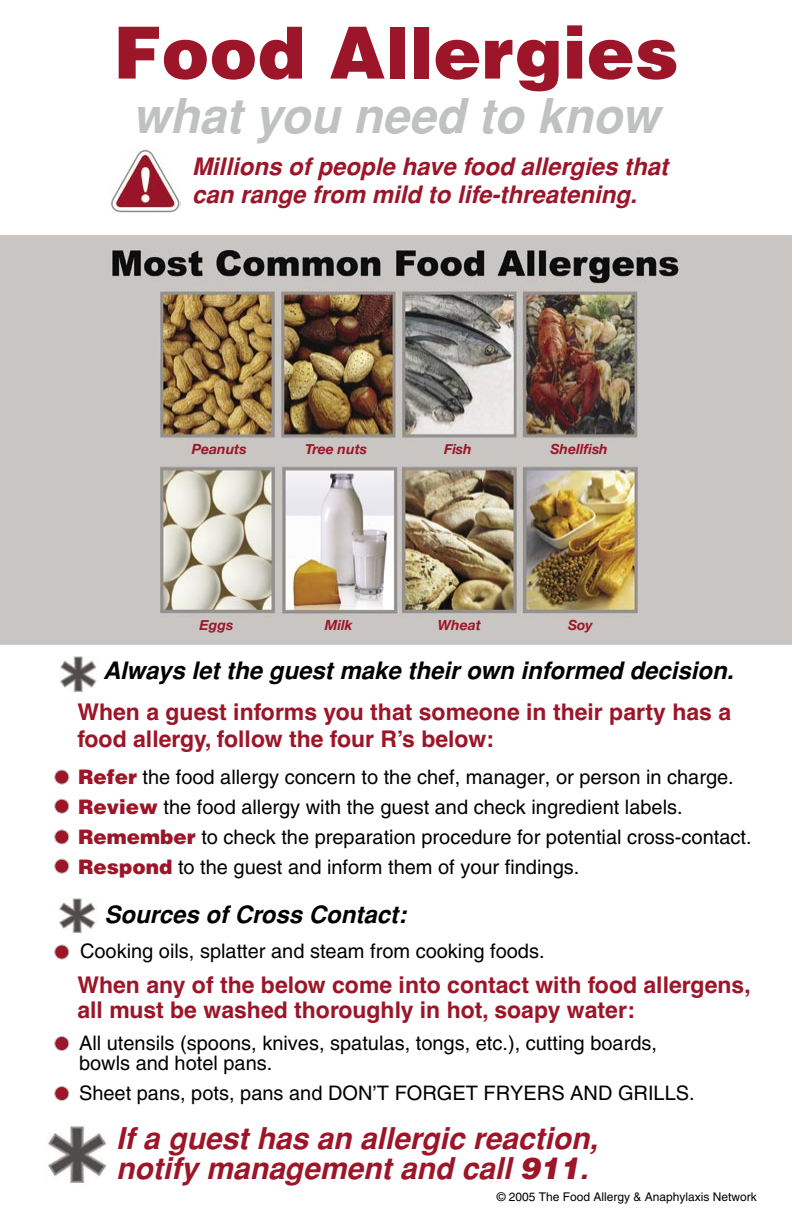
<style>
.page{position:relative;width:792px;height:1224px;background:#fff}
.page>*{position:absolute;margin:0;border:0;box-sizing:border-box;transform-origin:0 0}
.t1{font:900 72px "Helvetica";color:#9c1528}
.t2{font:italic 700 48px "Helvetica";color:#c0c1c1}
.t3{font:italic 700 30px "Helvetica";color:#9c1528}
.t4{font:italic 700 24px "Helvetica";color:#9c1528}
.t5{font:italic 700 24px "Helvetica";color:#000}
.t6{font:700 23px/27.6px "Helvetica";color:#9c1528}
.t7{font:20px/20px "Helvetica";color:#000}
.t8{font:italic 700 14px "Helvetica Neue";color:#9c1528}
.t9{font:12px "Helvetica";color:#000}
.s1{font-weight:900;color:#9c1528}
.s2{font-weight:900}
</style>
<div class="page">
<img style="left:0;top:235px;width:792px;height:409px">
<img style="left:110px;top:149px;width:71px;height:64px">
<img style="left:60px;top:656px;width:37px;height:36px">
<div style="left:55px;top:770px;width:14px;height:14px;background:#9c1528;border-radius:50%"></div>
<div style="left:54px;top:770px;width:15px;height:15px;border:1px solid #c0c1c1;border-radius:50%"></div>
<div style="left:55px;top:799px;width:14px;height:14px;background:#9c1528;border-radius:50%"></div>
<div style="left:54px;top:799px;width:15px;height:15px;border:1px solid #c0c1c1;border-radius:50%"></div>
<div style="left:55px;top:830px;width:14px;height:14px;background:#9c1528;border-radius:50%"></div>
<div style="left:54px;top:829px;width:15px;height:15px;border:1px solid #c0c1c1;border-radius:50%"></div>
<div style="left:55px;top:859px;width:14px;height:14px;background:#9c1528;border-radius:50%"></div>
<div style="left:54px;top:859px;width:15px;height:15px;border:1px solid #c0c1c1;border-radius:50%"></div>
<img style="left:48px;top:1126px;width:59px;height:57px">
<div style="left:55px;top:945px;width:14px;height:14px;background:#9c1528;border-radius:50%"></div>
<div style="left:54px;top:945px;width:15px;height:15px;border:1px solid #c0c1c1;border-radius:50%"></div>
<div style="left:55px;top:1037px;width:14px;height:14px;background:#9c1528;border-radius:50%"></div>
<div style="left:54px;top:1036px;width:15px;height:15px;border:1px solid #c0c1c1;border-radius:50%"></div>
<div style="left:55px;top:1087px;width:14px;height:14px;background:#9c1528;border-radius:50%"></div>
<div style="left:54px;top:1086px;width:15px;height:15px;border:1px solid #c0c1c1;border-radius:50%"></div>
<img style="left:59px;top:898px;width:37px;height:36px">
<p class="t1" style="left:113px;top:6px;width:567px">Food Allergies</p>
<p class="t2" style="left:133px;top:88px;width:528px">what you need to know</p>
<p class="t4" style="left:192px;top:153px;width:478px">Millions of people have food allergies that</p>
<p class="t4" style="left:192px;top:181px;width:446px">can range from mild to life-threatening.</p>
<p class="t8" style="left:192px;top:440px;width:56px">Peanuts</p>
<p class="t8" style="left:305px;top:440px;width:63px">Tree nuts</p>
<p class="t8" style="left:444px;top:440px;width:29px">Fish</p>
<p class="t8" style="left:551px;top:440px;width:59px">Shellfish</p>
<p class="t8" style="left:200px;top:616px;width:35px">Eggs</p>
<p class="t8" style="left:325px;top:616px;width:29px">Milk</p>
<p class="t8" style="left:438px;top:616px;width:45px">Wheat</p>
<p class="t8" style="left:568px;top:616px;width:26px">Soy</p>
<p class="t5" style="left:103px;top:656px;width:632px">Always let the guest make their own informed decision.</p>
<p class="t6" style="left:77px;top:697px;width:655px">When a guest informs you that someone in their party has a food allergy, follow the four R’s below:</p>
<p class="t7" style="left:78px;top:767px;width:657px"><span class="s1">Refer</span> the food allergy concern to the chef, manager, or person in charge.</p>
<p class="t7" style="left:78px;top:797px;width:606px"><span class="s1">Review</span> the food allergy with the guest and check ingredient labels.</p>
<p class="t7" style="left:78px;top:827px;width:675px"><span class="s1">Remember</span> to check the preparation procedure for potential cross-contact.</p>
<p class="t7" style="left:78px;top:857px;width:503px"><span class="s1">Respond</span> to the guest and inform them of your findings.</p>
<p class="t5" style="left:104px;top:900px;width:303px">Sources of Cross Contact:</p>
<p class="t7" style="left:80px;top:941px;width:466px">Cooking oils, splatter and steam from cooking foods.</p>
<p class="t6" style="left:77px;top:971px;width:675px">When any of the below come into contact with food allergens,</p>
<p class="t6" style="left:77px;top:996px;width:559px">all must be washed thoroughly in hot, soapy water:</p>
<p class="t7" style="left:79px;top:1033px;width:580px">All utensils (spoons, knives, spatulas, tongs, etc.), cutting boards, bowls and hotel pans.</p>
<p class="t7" style="left:79px;top:1083px;width:617px">Sheet pans, pots, pans and DON’T FORGET FRYERS AND GRILLS.</p>
<p class="t3" style="left:116px;top:1120px;width:483px">If a guest has an allergic reaction,</p>
<p class="t3" style="left:116px;top:1150px;width:473px">notify management and call <span class="s2">911</span>.</p>
<p class="t9" style="left:497px;top:1190px;width:262px">© 2005 The Food Allergy &amp; Anaphylaxis Network</p>
</div>
